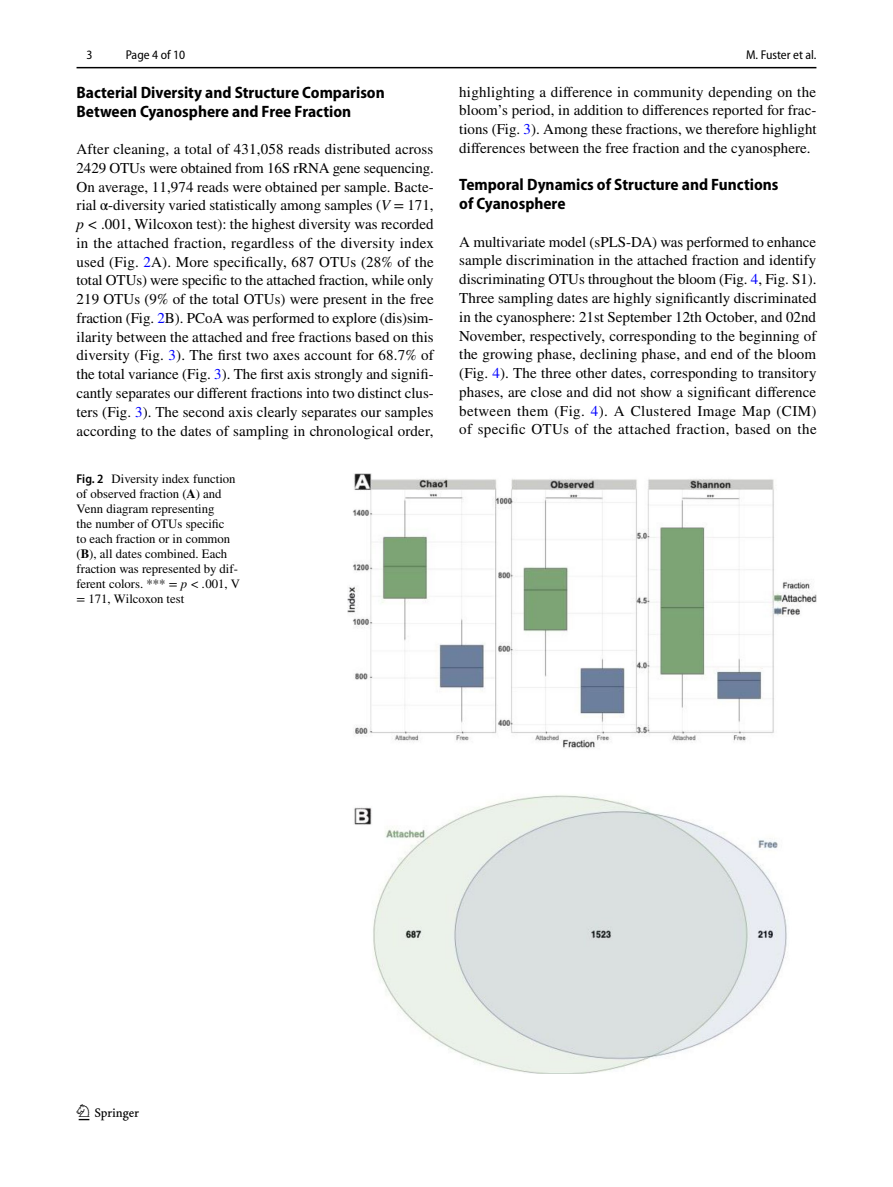
<style>
.page{position:relative;width:893px;height:1187px;background:#fff}
.page>*{position:absolute;margin:0;border:0;box-sizing:border-box;transform-origin:0 0}
.t1{font:22.5px "Springnew Regular 2";color:#000}
.t2{font:700 semi-condensed 16.5px/18.8px "Myriad Pro";color:#000}
.t3{font:15px/18.8px "STIX";letter-spacing:.01em;color:#000;text-align:justify}
.t4{font:12.75px/15px "STIX";color:#000}
.t5{font:semi-condensed 12.75px "Myriad Pro";color:#000}
.s1{font-style:italic}
.s2{color:#00f}
.s3{font-family:"Myriad Pro";font-weight:600;font-stretch:semi-condensed}
.s4{font-weight:700}
</style>
<div class="page">
<hr style="left:77px;top:67px;width:739px;height:1px;background:#000">
<img style="left:348px;top:473px;width:468px;height:600px">
<p class="t5" style="left:87px;top:48px;width:8px">3</p>
<p class="t5" style="left:126px;top:48px;width:61px">Page 4 of 10</p>
<p class="t2" style="left:77px;top:83px;width:310px">Bacterial Diversity and Structure Comparison<br>Between Cyanosphere and Free Fraction</p>
<p class="t3" style="left:77px;top:141px;width:359px">After cleaning, a total of 431,058 reads distributed across 2429 OTUs were obtained from 16S rRNA gene sequencing.<br>On average, 11,974 reads were obtained per sample. Bacte&shy;rial α-diversity varied statistically among samples (<span class="s1">V</span> = 171, <span class="s1">p &lt;</span> .001, Wilcoxon test): the highest diversity was recorded in the attached fraction, regardless of the diversity index used (Fig. <span class="s2">2</span>A). More specifically, 687 OTUs (28% of the total OTUs) were specific to the attached fraction, while only 219 OTUs (9% of the total OTUs) were present in the free fraction (Fig. <span class="s2">2</span>B). PCoA was performed to explore (dis)sim&shy;ilarity between the attached and free fractions based on this diversity (Fig. <span class="s2">3</span>). The first two axes account for 68.7% of the total variance (Fig. <span class="s2">3</span>). The first axis strongly and signifi&shy;cantly separates our different fractions into two distinct clus&shy;ters (Fig. <span class="s2">3</span>). The second axis clearly separates our samples according to the dates of sampling in chronological order,</p>
<p class="t4" style="left:77px;top:472px;width:165px"><span class="s3">Fig. 2</span> Diversity index function of observed fraction (<span class="s4">A</span>) and<br>Venn diagram representing<br>the number of OTUs specific<br>to each fraction or in common (<span class="s4">B</span>), all dates combined. Each fraction was represented by dif&shy;ferent colors. *** = <span class="s1">p &lt; .</span>001, V = 171, Wilcoxon test</p>
<p class="t5" style="left:746px;top:48px;width:72px">M. Fuster et al.</p>
<p class="t3" style="left:459px;top:83px;width:359px">highlighting a difference in community depending on the bloom’s period, in addition to differences reported for frac&shy;tions (Fig. <span class="s2">3</span>). Among these fractions, we therefore highlight differences between the free fraction and the cyanosphere.</p>
<p class="t2" style="left:459px;top:176px;width:321px">Temporal Dynamics of Structure and Functions of Cyanosphere</p>
<p class="t3" style="left:459px;top:233px;width:359px">A multivariate model (sPLS-DA) was performed to enhance sample discrimination in the attached fraction and identify discriminating OTUs throughout the bloom (Fig. <span class="s2">4</span>, Fig. S1).<br>Three sampling dates are highly significantly discriminated in the cyanosphere: 21st September 12th October, and 02nd November, respectively, corresponding to the beginning of the growing phase, declining phase, and end of the bloom (Fig. <span class="s2">4</span>). The three other dates, corresponding to transitory phases, are close and did not show a significant difference between them (Fig. <span class="s2">4</span>). A Clustered Image Map (CIM) of specific OTUs of the attached fraction, based on the</p>
<h1 class="t1" style="left:79px;top:1104px;width:62px">1 3</h1>
</div>
